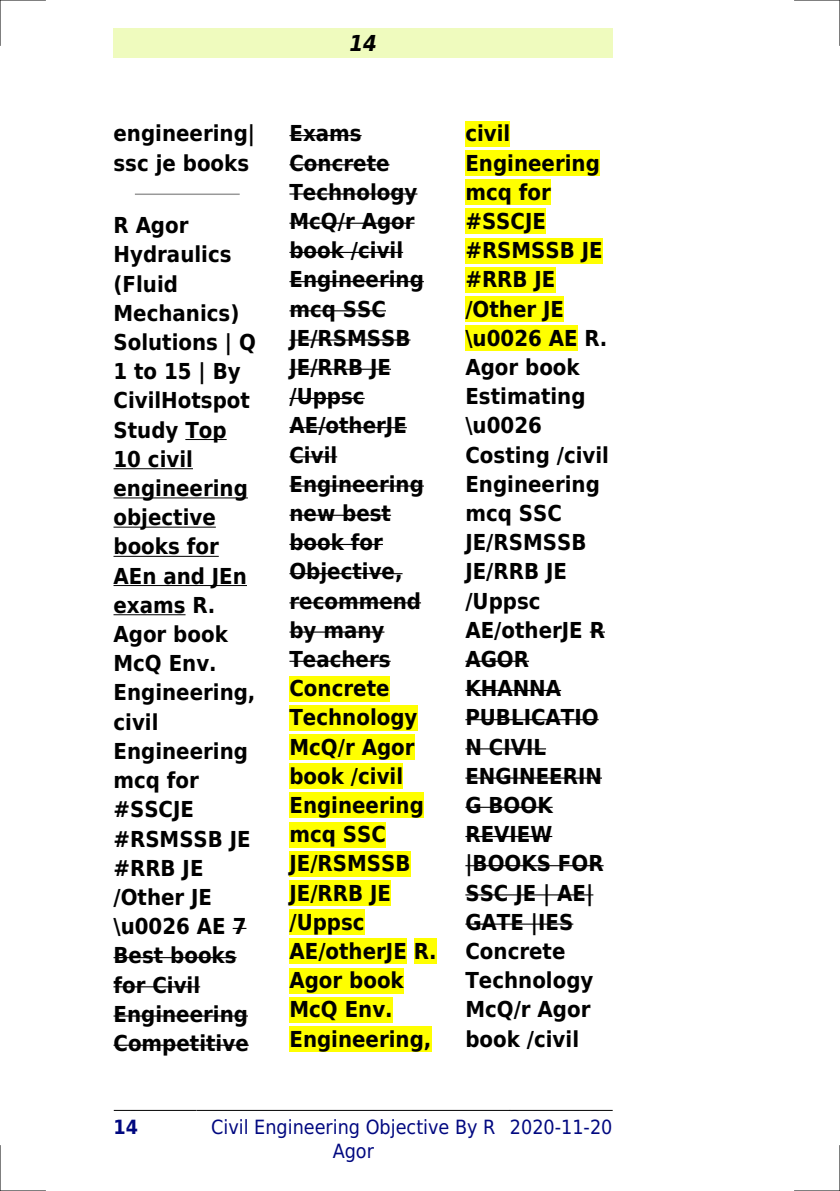
<style>
.page{position:relative;width:840px;height:1191px;background:#fff}
.page>*{position:absolute;margin:0;border:0;box-sizing:border-box;transform-origin:0 0}
.t1{font:700 22px/29.2px "DejaVu Sans Condensed";color:#000}
.t2{font:italic 700 22px "DejaVu Sans Condensed";color:#000}
.t3{font:19.6px/23.6px "DejaVu Sans Condensed";color:#000880;text-align:center}
.t4{font:700 19.6px "DejaVu Sans Condensed";color:#000880}
</style>
<div class="page">
<div style="left:113px;top:28px;width:499px;height:30px;background:#effbbe"></div>
<hr style="left:114px;top:1110px;width:82px;height:1px;background:#000">
<hr style="left:197px;top:1110px;width:312px;height:1px;background:#000">
<hr style="left:510px;top:1110px;width:102px;height:1px;background:#000">
<hr style="left:135px;top:193px;width:104px;height:2px;background:#999">
<hr style="left:185px;top:439px;width:41px;height:1px;background:#000">
<hr style="left:113px;top:468px;width:80px;height:1px;background:#000">
<hr style="left:113px;top:497px;width:135px;height:1px;background:#000">
<hr style="left:113px;top:526px;width:103px;height:1px;background:#000">
<hr style="left:113px;top:556px;width:106px;height:1px;background:#000">
<hr style="left:113px;top:585px;width:134px;height:1px;background:#000">
<hr style="left:113px;top:614px;width:72px;height:1px;background:#000">
<svg style="left:232px;top:928px;width:14px;height:1px"></svg>
<hr style="left:113px;top:957px;width:123px;height:1px;background:#000">
<hr style="left:113px;top:986px;width:87px;height:1px;background:#000">
<hr style="left:113px;top:1015px;width:135px;height:1px;background:#000">
<hr style="left:113px;top:1044px;width:136px;height:1px;background:#000">
<hr style="left:289px;top:135px;width:72px;height:1px;background:#000">
<hr style="left:289px;top:164px;width:100px;height:1px;background:#000">
<hr style="left:289px;top:193px;width:128px;height:2px;background:#000">
<hr style="left:289px;top:223px;width:125px;height:1px;background:#000">
<hr style="left:289px;top:252px;width:114px;height:1px;background:#000">
<hr style="left:289px;top:281px;width:134px;height:1px;background:#000">
<hr style="left:289px;top:310px;width:97px;height:1px;background:#000">
<hr style="left:289px;top:339px;width:121px;height:1px;background:#000">
<hr style="left:289px;top:369px;width:102px;height:1px;background:#000">
<hr style="left:289px;top:398px;width:75px;height:1px;background:#000">
<hr style="left:289px;top:427px;width:117px;height:1px;background:#000">
<hr style="left:289px;top:456px;width:48px;height:1px;background:#000">
<hr style="left:289px;top:485px;width:134px;height:1px;background:#000">
<hr style="left:289px;top:515px;width:102px;height:1px;background:#000">
<hr style="left:289px;top:544px;width:94px;height:1px;background:#000">
<hr style="left:289px;top:573px;width:113px;height:1px;background:#000">
<hr style="left:289px;top:602px;width:132px;height:1px;background:#000">
<hr style="left:289px;top:631px;width:95px;height:1px;background:#000">
<hr style="left:289px;top:660px;width:101px;height:2px;background:#000">
<div style="left:289px;top:676px;width:100px;height:25px;background:#ff0"></div>
<div style="left:289px;top:705px;width:128px;height:25px;background:#ff0"></div>
<div style="left:289px;top:734px;width:125px;height:26px;background:#ff0"></div>
<div style="left:289px;top:763px;width:114px;height:26px;background:#ff0"></div>
<div style="left:289px;top:792px;width:134px;height:26px;background:#ff0"></div>
<div style="left:289px;top:821px;width:97px;height:26px;background:#ff0"></div>
<div style="left:289px;top:851px;width:121px;height:25px;background:#ff0"></div>
<div style="left:289px;top:880px;width:102px;height:25px;background:#ff0"></div>
<div style="left:289px;top:909px;width:75px;height:26px;background:#ff0"></div>
<div style="left:289px;top:938px;width:117px;height:26px;background:#ff0"></div>
<div style="left:413px;top:938px;width:23px;height:26px;background:#ff0"></div>
<div style="left:289px;top:967px;width:114px;height:26px;background:#ff0"></div>
<div style="left:289px;top:997px;width:103px;height:25px;background:#ff0"></div>
<div style="left:289px;top:1026px;width:142px;height:25px;background:#ff0"></div>
<div style="left:465px;top:121px;width:45px;height:25px;background:#ff0"></div>
<div style="left:465px;top:150px;width:134px;height:26px;background:#ff0"></div>
<div style="left:465px;top:179px;width:85px;height:26px;background:#ff0"></div>
<div style="left:465px;top:208px;width:80px;height:26px;background:#ff0"></div>
<div style="left:465px;top:238px;width:137px;height:25px;background:#ff0"></div>
<div style="left:465px;top:267px;width:90px;height:25px;background:#ff0"></div>
<div style="left:465px;top:296px;width:98px;height:26px;background:#ff0"></div>
<div style="left:465px;top:325px;width:112px;height:26px;background:#ff0"></div>
<svg style="left:589px;top:631px;width:15px;height:1px"></svg>
<hr style="left:465px;top:660px;width:64px;height:2px;background:#000">
<hr style="left:465px;top:690px;width:96px;height:1px;background:#000">
<hr style="left:465px;top:719px;width:133px;height:1px;background:#000">
<hr style="left:465px;top:748px;width:80px;height:1px;background:#000">
<hr style="left:465px;top:777px;width:136px;height:1px;background:#000">
<hr style="left:465px;top:806px;width:87px;height:2px;background:#000">
<hr style="left:465px;top:836px;width:87px;height:1px;background:#000">
<hr style="left:465px;top:865px;width:138px;height:1px;background:#000">
<hr style="left:465px;top:894px;width:128px;height:1px;background:#000">
<hr style="left:465px;top:923px;width:108px;height:1px;background:#000">
<hr style="left:0;top:0;width:45px;height:1px;background:#000">
<hr style="left:794px;top:0;width:45px;height:1px;background:#000">
<hr style="left:0;top:1190px;width:45px;height:1px;background:#000">
<hr style="left:794px;top:1190px;width:45px;height:1px;background:#000">
<hr style="left:0;top:0;width:1px;height:45px;background:#000">
<hr style="left:0;top:1145px;width:1px;height:46px;background:#000">
<hr style="left:839px;top:0;width:1px;height:45px;background:#000">
<hr style="left:839px;top:1145px;width:1px;height:46px;background:#000">
<p class="t1" style="left:113px;top:119px;width:143px">engineering| ssc je books</p>
<p class="t1" style="left:113px;top:211px;width:144px">R Agor<br>Hydraulics (Fluid<br>Mechanics)<br>Solutions | Q<br>1 to 15 | By<br>CivilHotspot<br>Study Top<br>10 civil engineering objective books for<br>AEn and JEn exams R.<br>Agor book<br>McQ Env.<br>Engineering, civil<br>Engineering mcq for #SSCJE #RSMSSB JE #RRB JE /Other JE \u0026 AE 7<br>Best books for Civil<br>Engineering<br>Competitive</p>
<p class="t2" style="left:349px;top:30px;width:29px">14</p>
<p class="t1" style="left:289px;top:119px;width:148px">Exams<br>Concrete<br>Technology<br>McQ/r Agor book /civil<br>Engineering mcq SSC<br>JE/RSMSSB<br>JE/RRB JE /Uppsc<br>AE/otherJE<br>Civil<br>Engineering new best book for<br>Objective, recommend by many<br>Teachers<br>Concrete<br>Technology<br>McQ/r Agor book /civil<br>Engineering mcq SSC<br>JE/RSMSSB<br>JE/RRB JE /Uppsc<br>AE/otherJE R.<br>Agor book<br>McQ Env.<br>Engineering,</p>
<p class="t1" style="left:465px;top:119px;width:145px">civil<br>Engineering mcq for #SSCJE #RSMSSB JE #RRB JE /Other JE \u0026 AE R.<br>Agor book<br>Estimating \u0026<br>Costing /civil<br>Engineering mcq SSC<br>JE/RSMSSB<br>JE/RRB JE /Uppsc<br>AE/otherJE R<br>AGOR<br>KHANNA<br>PUBLICATIO<br>N CIVIL<br>ENGINEERIN<br>G BOOK<br>REVIEW |BOOKS FOR<br>SSC JE | AE|<br>GATE |IES<br>Concrete<br>Technology<br>McQ/r Agor book /civil</p>
<p class="t4" style="left:113px;top:1116px;width:26px">14</p>
<p class="t3" style="left:211px;top:1115px;width:286px">Civil Engineering Objective By R<br>Agor</p>
<p class="t3" style="left:509px;top:1115px;width:104px">2020-11-20</p>
</div>
